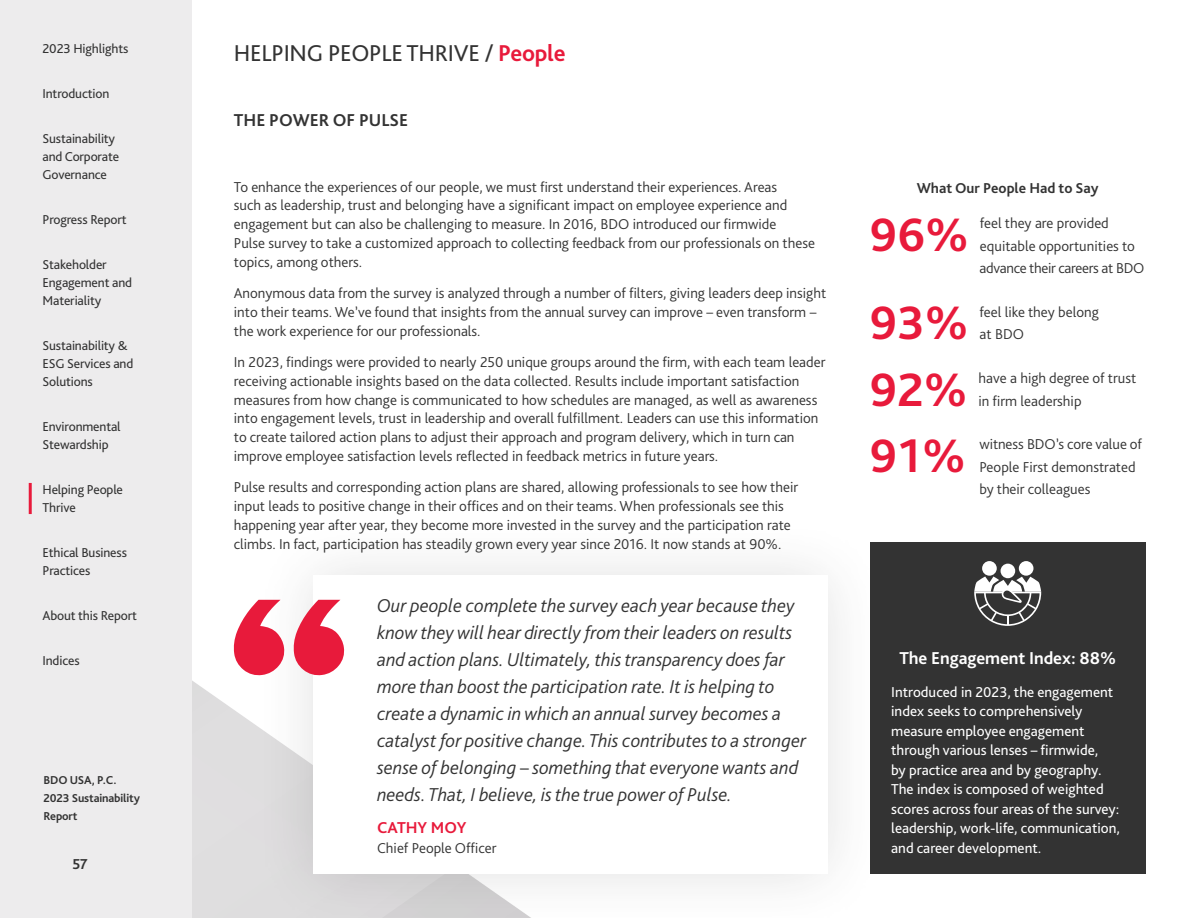
<style>
.page{position:relative;width:1188px;height:918px;background:#fff}
.page>*{position:absolute;margin:0;border:0;box-sizing:border-box;transform-origin:0 0}
.t1{font:700 49.2px "Bliss Pro";color:#e81a3b}
.t2{font:24px "Bliss Pro";letter-spacing:-.01em;color:#333}
.t3{font:italic 300 19.5px/27px "Bliss Pro";color:#333}
.t4{font:700 18px "Bliss Pro";letter-spacing:-.005em;color:#fff}
.t5{font:700 18px "Bliss Pro";color:#333}
.t6{font:700 16.5px "Bliss Pro";color:#e81a3b}
.t7{font:300 15px/18.8px "Bliss Pro";color:#333}
.t8{font:15px/19.5px "Bliss Pro";color:#fff}
.t9{font:700 15px "Bliss Pro";color:#333}
.t10{font:13.5px/18px "Bliss Pro";letter-spacing:-.01em;color:#333}
.t11{font:700 12px/18px "Bliss Pro";letter-spacing:-.01em;color:#333}
.s1{font-weight:700;color:#e81a3b}
</style>
<div class="page">
<svg style="left:191px;top:666px;width:63px;height:252px"></svg>
<div style="left:254px;top:516px;width:633px;height:402px;background:#333;opacity:.15"></div>
<div style="left:313px;top:576px;width:514px;height:298px;background:#fff"></div>
<svg style="left:293px;top:600px;width:52px;height:76px"></svg>
<svg style="left:233px;top:600px;width:52px;height:76px"></svg>
<div style="left:870px;top:543px;width:275px;height:331px;background:#333"></div>
<div style="left:1001px;top:564px;width:14px;height:14px;background:#fff;border-radius:50%"></div>
<div style="left:1019px;top:561px;width:14px;height:15px;background:#fff;border-radius:50%"></div>
<div style="left:982px;top:561px;width:15px;height:15px;background:#fff;border-radius:50%"></div>
<svg style="left:974px;top:576px;width:67px;height:50px"></svg>
<div style="left:0;top:0;width:191px;height:918px;background:#edeced"></div>
<hr style="left:29px;top:483px;width:3px;height:31px;background:#e81a3b">
<p class="t10" style="left:43px;top:39px;width:87px">2023 Highlights</p>
<p class="t10" style="left:43px;top:84px;width:68px">Introduction</p>
<p class="t10" style="left:43px;top:129px;width:78px">Sustainability and Corporate<br>Governance</p>
<p class="t10" style="left:43px;top:210px;width:86px">Progress Report</p>
<p class="t10" style="left:43px;top:255px;width:91px">Stakeholder<br>Engagement and<br>Materiality</p>
<p class="t10" style="left:43px;top:336px;width:92px">Sustainability &amp;<br>ESG Services and<br>Solutions</p>
<p class="t10" style="left:43px;top:417px;width:80px">Environmental<br>Stewardship</p>
<p class="t10" style="left:43px;top:480px;width:82px">Helping People<br>Thrive</p>
<p class="t10" style="left:43px;top:543px;width:86px">Ethical Business<br>Practices</p>
<p class="t10" style="left:43px;top:606px;width:96px">About this Report</p>
<p class="t10" style="left:43px;top:651px;width:39px">Indices</p>
<p class="t11" style="left:44px;top:771px;width:98px">BDO USA, P.C.<br>2023 Sustainability<br>Report</p>
<p class="t9" style="left:72px;top:855px;width:17px">57</p>
<h2 class="t2" style="left:234px;top:38px;width:333px">HELPING PEOPLE THRIVE / <span class="s1">People</span></h2>
<p class="t5" style="left:234px;top:108px;width:176px">THE POWER OF PULSE</p>
<p class="t7" style="left:234px;top:177px;width:583px">To enhance the experiences of our people, we must first understand their experiences. Areas<br>such as leadership, trust and belonging have a significant impact on employee experience and engagement but can also be challenging to measure. In 2016, BDO introduced our firmwide<br>Pulse survey to take a customized approach to collecting feedback from our professionals on these topics, among others.</p>
<p class="t7" style="left:234px;top:283px;width:594px">Anonymous data from the survey is analyzed through a number of filters, giving leaders deep insight into their teams. We’ve found that insights from the annual survey can improve – even transform – the work experience for our professionals.</p>
<p class="t7" style="left:234px;top:352px;width:593px">In 2023, findings were provided to nearly 250 unique groups around the firm, with each team leader receiving actionable insights based on the data collected. Results include important satisfaction measures from how change is communicated to how schedules are managed, as well as awareness into engagement levels, trust in leadership and overall fulfillment. Leaders can use this information to create tailored action plans to adjust their approach and program delivery, which in turn can improve employee satisfaction levels reflected in feedback metrics in future years.</p>
<p class="t7" style="left:234px;top:477px;width:566px">Pulse results and corresponding action plans are shared, allowing professionals to see how their input leads to positive change in their offices and on their teams. When professionals see this happening year after year, they become more invested in the survey and the participation rate climbs. In fact, participation has steadily grown every year since 2016. It now stands at 90%.</p>
<p class="t3" style="left:377px;top:591px;width:431px">Our people complete the survey each year because they know they will hear directly from their leaders on results and action plans. Ultimately, this transparency does far more than boost the participation rate. It is helping to create a dynamic in which an annual survey becomes a catalyst for positive change. This contributes to a stronger sense of belonging – something that everyone wants and needs. That, I believe, is the true power of Pulse.</p>
<p class="t6" style="left:377px;top:817px;width:91px">CATHY MOY</p>
<p class="t7" style="left:377px;top:838px;width:121px">Chief People Officer</p>
<p class="t9" style="left:917px;top:178px;width:183px">What Our People Had to Say</p>
<h1 class="t1" style="left:870px;top:204px;width:100px">96%</h1>
<p class="t7" style="left:979px;top:211px;width:167px;line-height:22.5px">feel they are provided equitable opportunities to advance their careers at BDO</p>
<h1 class="t1" style="left:870px;top:292px;width:100px">93%</h1>
<p class="t7" style="left:980px;top:300px;width:121px;line-height:22.5px">feel like they belong at BDO</p>
<h1 class="t1" style="left:870px;top:359px;width:99px">92%</h1>
<p class="t7" style="left:979px;top:366px;width:159px;line-height:22.5px">have a high degree of trust in firm leadership</p>
<h1 class="t1" style="left:870px;top:425px;width:97px">91%</h1>
<p class="t7" style="left:979px;top:433px;width:164px;line-height:22.5px">witness BDO’s core value of<br>People First demonstrated by their colleagues</p>
<p class="t4" style="left:899px;top:647px;width:218px">The Engagement Index: 88%</p>
<p class="t8" style="left:891px;top:682px;width:230px">Introduced in 2023, the engagement index seeks to comprehensively measure employee engagement through various lenses – firmwide,<br>by practice area and by geography.<br>The index is composed of weighted scores across four areas of the survey: leadership, work-life, communication, and career development.</p>
</div>
